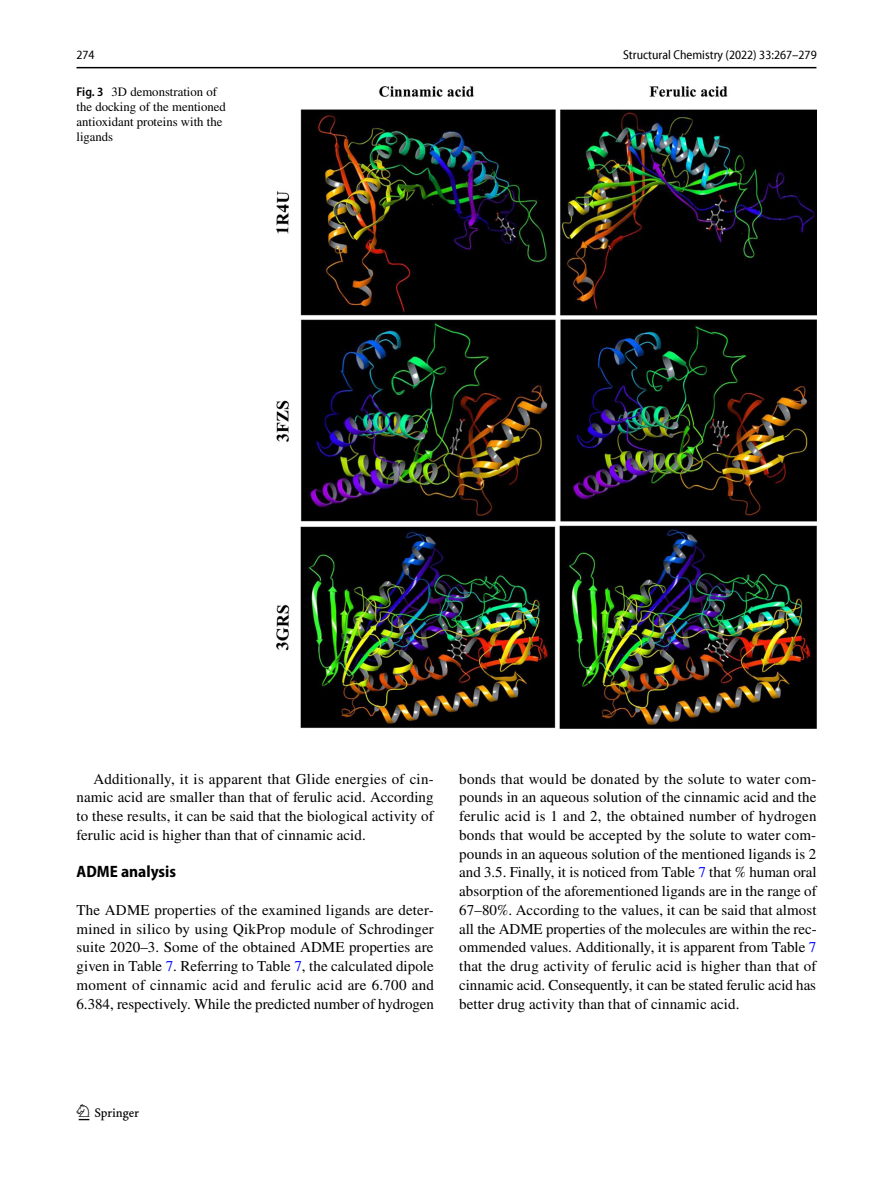
<style>
.page{position:relative;width:893px;height:1187px;background:#fff}
.page>*{position:absolute;margin:0;border:0;box-sizing:border-box;transform-origin:0 0}
.t1{font:22.5px "Springnew Regular 2";color:#000}
.t2{font:700 semi-condensed 16.5px "Myriad Pro";color:#000}
.t3{font:15px/18.8px "STIX";letter-spacing:.005em;color:#000;text-align:justify}
.t4{font:12.75px/15px "STIX";color:#000}
.t5{font:semi-condensed 12.75px "Myriad Pro Unic";color:#000}
.s1{font-family:"Myriad Pro";font-weight:600;font-stretch:semi-condensed}
.s2{color:#00f}
</style>
<div class="page">
<hr style="left:77px;top:67px;width:739px;height:1px;background:#000">
<img style="left:276px;top:87px;width:540px;height:641px">
<p class="t5" style="left:76px;top:50px;width:20px">274</p>
<p class="t5" style="left:623px;top:50px;width:195px">Structural Chemistry (2022) 33:267–279</p>
<p class="t4" style="left:77px;top:85px;width:151px"><span class="s1">Fig. 3</span> 3D demonstration of the docking of the mentioned antioxidant proteins with the ligands</p>
<p class="t3" style="left:77px;top:770px;width:359px;text-indent:17px">Additionally, it is apparent that Glide energies of cin&shy;namic acid are smaller than that of ferulic acid. According to these results, it can be said that the biological activity of ferulic acid is higher than that of cinnamic acid.</p>
<p class="t2" style="left:77px;top:862px;width:101px">ADME analysis</p>
<p class="t3" style="left:77px;top:901px;width:359px">The ADME properties of the examined ligands are deter&shy;mined in silico by using QikProp module of Schrodinger suite 2020–3. Some of the obtained ADME properties are given in Table <span class="s2">7</span>. Referring to Table <span class="s2">7</span>, the calculated dipole moment of cinnamic acid and ferulic acid are 6.700 and 6.384, respectively. While the predicted number of hydrogen</p>
<p class="t3" style="left:459px;top:770px;width:359px">bonds that would be donated by the solute to water com&shy;pounds in an aqueous solution of the cinnamic acid and the ferulic acid is 1 and 2, the obtained number of hydrogen bonds that would be accepted by the solute to water com&shy;pounds in an aqueous solution of the mentioned ligands is 2 and 3.5. Finally, it is noticed from Table <span class="s2">7</span> that % human oral absorption of the aforementioned ligands are in the range of 67–80%. According to the values, it can be said that almost all the ADME properties of the molecules are within the rec&shy;ommended values. Additionally, it is apparent from Table <span class="s2">7 </span>that the drug activity of ferulic acid is higher than that of cinnamic acid. Consequently, it can be stated ferulic acid has better drug activity than that of cinnamic acid.</p>
<h1 class="t1" style="left:79px;top:1104px;width:62px">1 3</h1>
</div>
